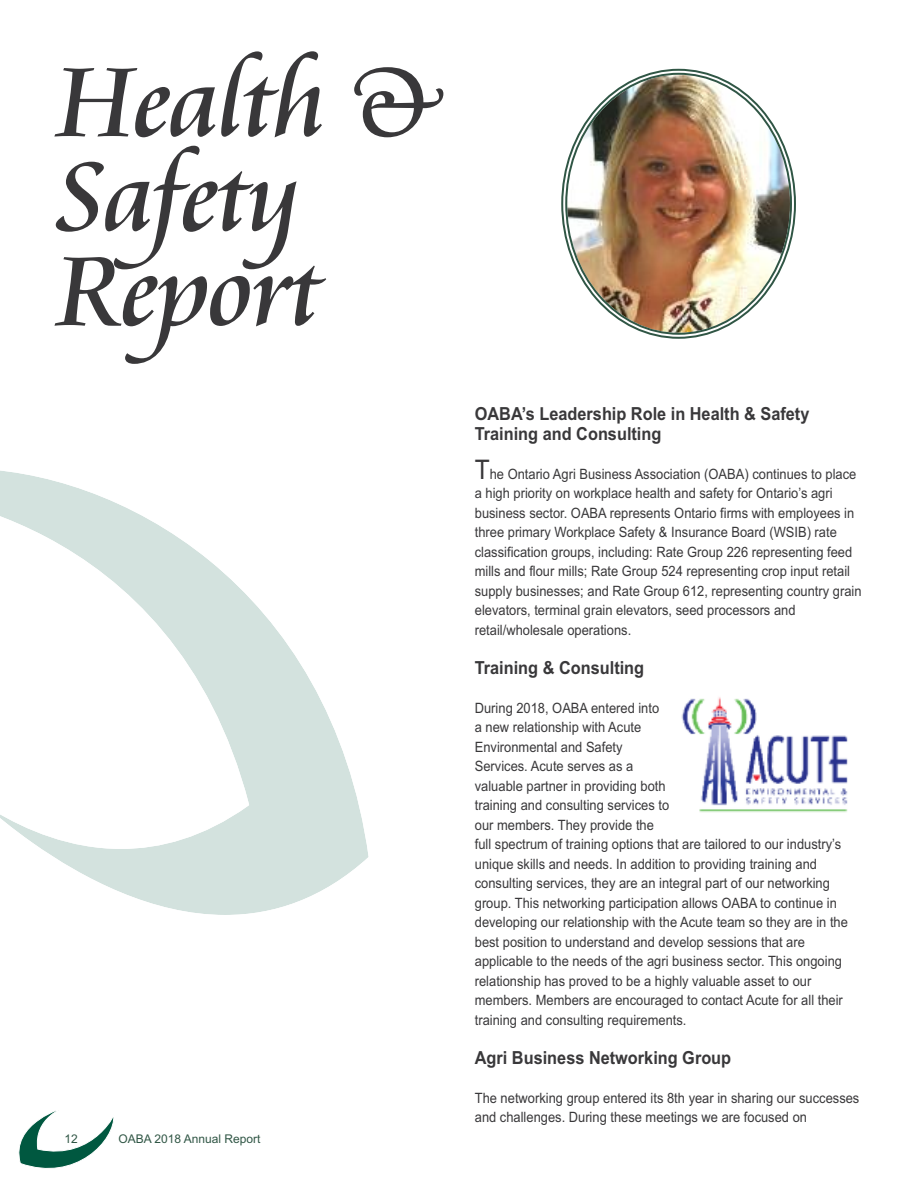
<style>
.page{position:relative;width:918px;height:1188px;background:#fff}
.page>*{position:absolute;margin:0;border:0;box-sizing:border-box;transform-origin:0 0}
.t1{font:108px/94.5px "Cataneo BT";letter-spacing:-.025em;color:#39383a}
.t2{font:700 18px/19.5px "Arial";color:#39383a;scale:.91 1}
.t3{font:14.25px/19.5px "Arial";color:#39383a;scale:.91 1}
.t4{font:12px "Arial";color:#305645}
.s1{font-size:27px}
</style>
<div class="page">
<svg style="left:0;top:471px;width:369px;height:444px"></svg>
<svg style="left:18px;top:1110px;width:96px;height:59px"></svg>
<svg style="left:561px;top:68px;width:235px;height:271px"></svg>
<img style="left:564px;top:72px;width:229px;height:264px">
<img style="left:681px;top:697px;width:167px;height:116px">
<h1 class="t1" style="left:55px;top:51px;width:390px">Health &amp;<br>Safety<br>Report</h1>
<p class="t4" style="left:64px;top:1132px;width:15px">12</p>
<p class="t4" style="left:118px;top:1132px;width:144px">OABA 2018 Annual Report</p>
<p class="t2" style="left:475px;top:404px;width:369px">OABA’s Leadership Role in Health &amp; Safety<br>Training and Consulting</p>
<p class="t3" style="left:475px;top:464px;width:427px"><span class="s1">T</span>he Ontario Agri Business Association (OABA) continues to place a high priority on workplace health and safety for Ontario’s agri business sector. OABA represents Ontario firms with employees in three primary Workplace Safety &amp; Insurance Board (WSIB) rate classification groups, including: Rate Group 226 representing feed mills and flour mills; Rate Group 524 representing crop input retail supply businesses; and Rate Group 612, representing country grain elevators, terminal grain elevators, seed processors and retail/wholesale operations.</p>
<p class="t2" style="left:475px;top:658px;width:188px">Training &amp; Consulting</p>
<p class="t3" style="left:475px;top:698px;width:412px">During 2018, OABA entered into<br>a new relationship with Acute<br>Environmental and Safety<br>Services. Acute serves as a<br>valuable partner in providing both<br>training and consulting services to<br>our members. They provide the<br>full spectrum of training options that are tailored to our industry’s unique skills and needs. In addition to providing training and consulting services, they are an integral part of our networking group. This networking participation allows OABA to continue in developing our relationship with the Acute team so they are in the best position to understand and develop sessions that are applicable to the needs of the agri business sector. This ongoing relationship has proved to be a highly valuable asset to our members. Members are encouraged to contact Acute for all their training and consulting requirements.</p>
<p class="t2" style="left:475px;top:1048px;width:283px">Agri Business Networking Group</p>
<p class="t3" style="left:475px;top:1088px;width:424px">The networking group entered its 8th year in sharing our successes and challenges. During these meetings we are focused on</p>
</div>
